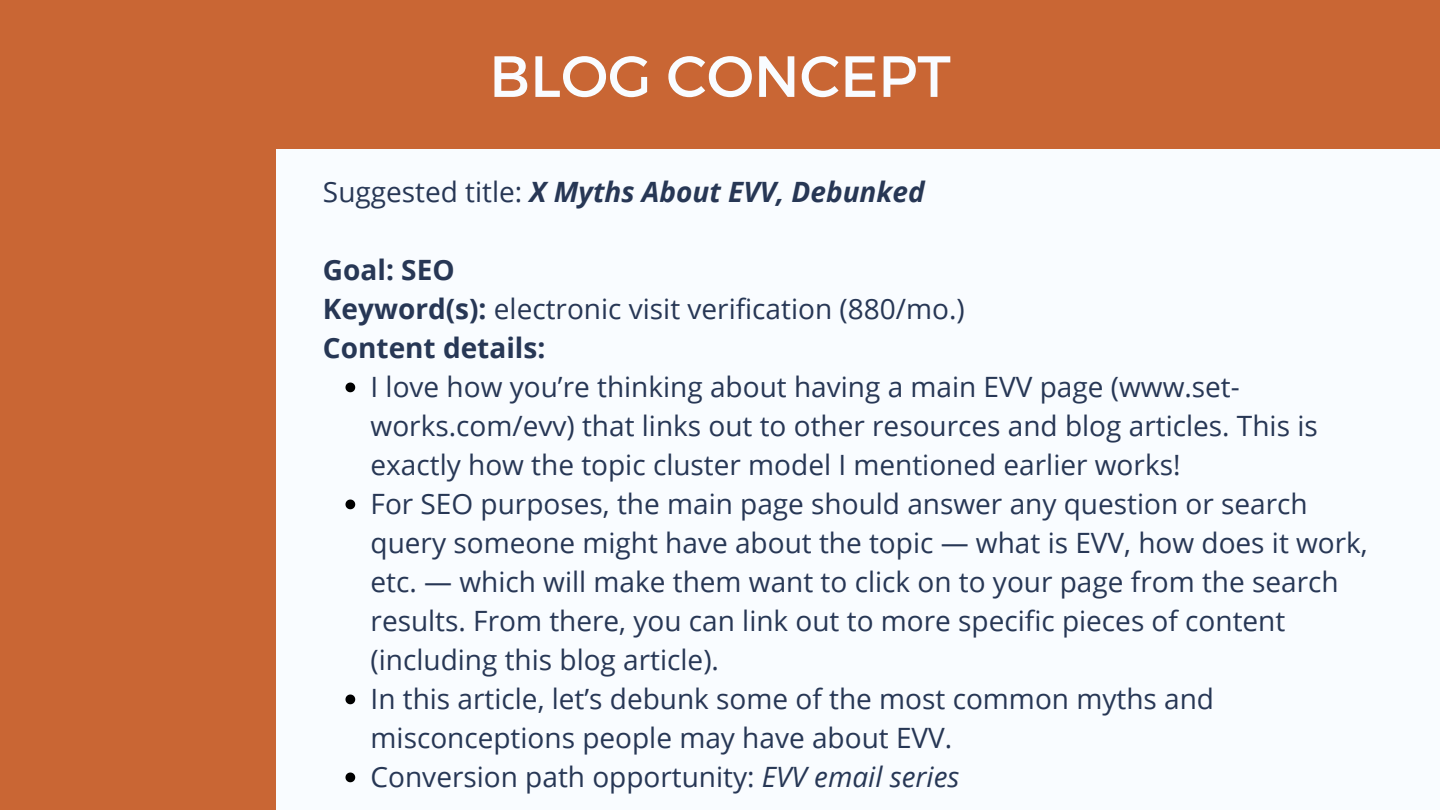
<style>
.page{position:relative;width:1440px;height:810px;background:#f9fcff}
.page>*{position:absolute;margin:0;border:0;box-sizing:border-box;transform-origin:0 0}
.t1{font:58px "Montserrat";color:#f9fcff}
.t2{font:28px/39px "Open Sans";color:#273755}
.t3{font:italic 700 28px "Open Sans";color:#273755}
.s1{font-weight:400;font-style:normal}
.s2{font-weight:700}
.s3{font-style:italic}
</style>
<div class="page">
<div style="left:0;top:108px;width:276px;height:702px;background:#c96634"></div>
<div style="left:0;top:0;width:1440px;height:149px;background:#c96634"></div>
<svg style="left:345px;top:383px;width:10px;height:9px"></svg>
<svg style="left:345px;top:500px;width:10px;height:9px"></svg>
<svg style="left:345px;top:695px;width:10px;height:9px"></svg>
<svg style="left:345px;top:773px;width:10px;height:9px"></svg>
<h1 class="t1" style="left:489px;top:39px;width:463px">BLOG CONCEPT</h1>
<p class="t3" style="left:323px;top:172px;width:603px"><span class="s1">Suggested title:</span> X Myths About EVV, Debunked</p>
<p class="t2" style="left:323px;top:249px;width:643px"><span class="s2">Goal: SEO<br>Keyword(s):</span> electronic visit verification (880/mo.)<br><span class="s2">Content details:</span></p>
<p class="t2" style="left:371px;top:366px;width:999px">I love how you’re thinking about having a main EVV page (www.set&shy;works.com/evv) that links out to other resources and blog articles. This is exactly how the topic cluster model I mentioned earlier works!<br>For SEO purposes, the main page should answer any question or search query someone might have about the topic — what is EVV, how does it work, etc. — which will make them want to click on to your page from the search results. From there, you can link out to more specific pieces of content (including this blog article).<br>In this article, let’s debunk some of the most common myths and misconceptions people may have about EVV.<br>Conversion path opportunity: <span class="s3">EVV email series</span></p>
</div>
